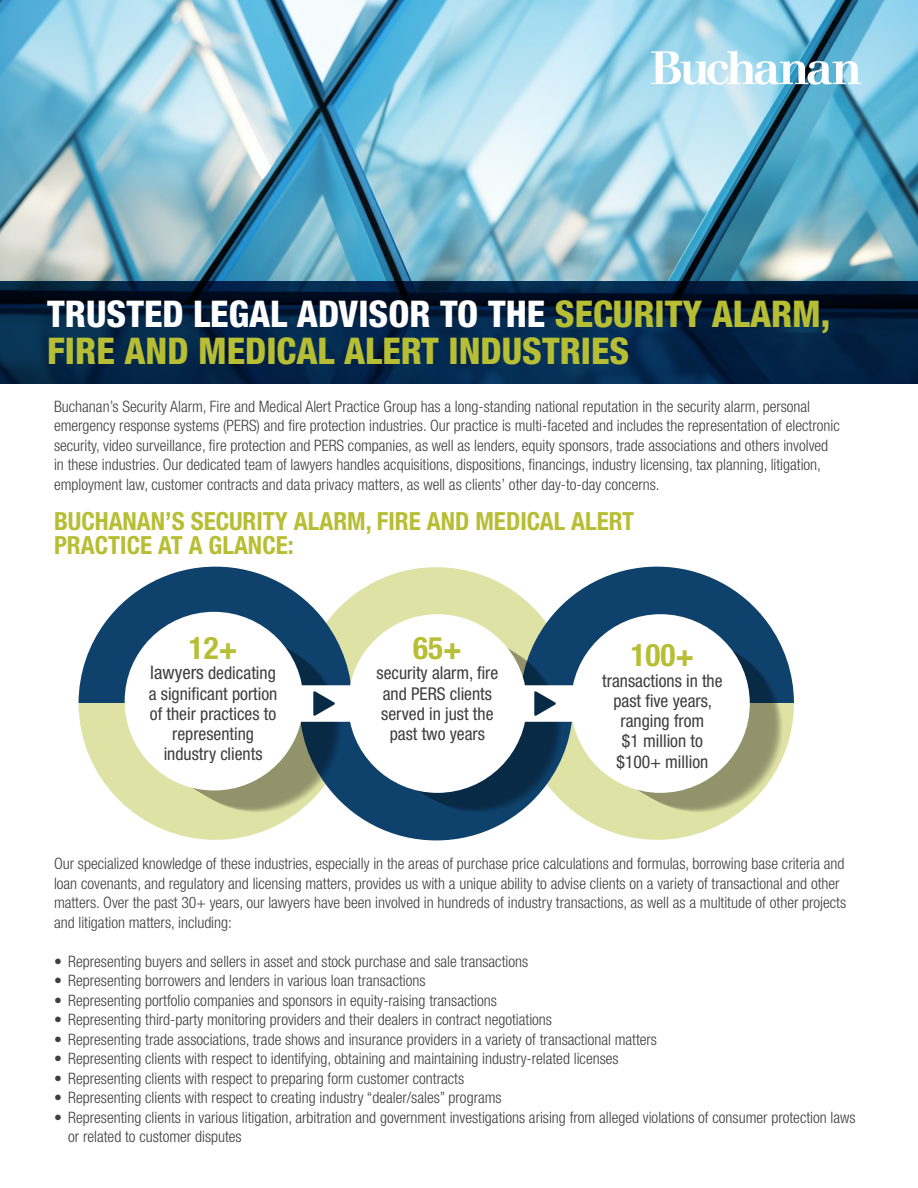
<style>
.page{position:relative;width:918px;height:1188px;background:#fff}
.page>*{position:absolute;margin:0;border:0;box-sizing:border-box;transform-origin:0 0}
.t1{font:800 condensed 36.9px/37.5px "Helvetica Neue LT Std";color:#b7be34}
.t2{font:700 condensed 31.2px "Helvetica Neue LT Std";color:#b7be34}
.t3{font:700 condensed 25.05px/24px "Helvetica Neue LT Std";color:#b7be34}
.t4{font:condensed 17.7px/20.2px "Helvetica Neue LT Std";color:#3e3e3f;text-align:center}
.t5{font:300 condensed 15.75px/19.5px "Helvetica Neue LT Std";color:#3e3e3f}
.s1{color:#fff}
.s2{font-size:18.75px}
</style>
<div class="page">
<svg style="left:79px;top:567px;width:715px;height:273px"></svg>
<div style="left:571px;top:614px;width:179px;height:179px;background:#fff;border-radius:50%"></div>
<img style="left:0;top:0;width:918px;height:281px">
<svg style="left:651px;top:51px;width:210px;height:34px"></svg>
<svg style="left:0;top:281px;width:918px;height:102px;background:#032140"></svg>
<p class="t1" style="left:47px;top:294px;width:785px"><span class="s1">TRUSTED LEGAL ADVISOR TO THE</span> SECURITY ALARM,<br>FIRE AND MEDICAL ALERT INDUSTRIES</p>
<p class="t5" style="left:54px;top:396px;width:787px">Buchanan’s Security Alarm, Fire and Medical Alert Practice Group has a long-standing national reputation in the security alarm, personal emergency response systems (PERS) and fire protection industries. Our practice is multi-faceted and includes the representation of electronic security, video surveillance, fire protection and PERS companies, as well as lenders, equity sponsors, trade associations and others involved in these industries. Our dedicated team of lawyers handles acquisitions, dispositions, financings, industry licensing, tax planning, litigation, employment law, customer contracts and data privacy matters, as well as clients’ other day-to-day concerns.</p>
<p class="t3" style="left:54px;top:509px;width:582px">BUCHANAN’S SECURITY ALARM, FIRE AND MEDICAL ALERT<br>PRACTICE AT A GLANCE:</p>
<p class="t2" style="left:189px;top:629px;width:50px">12+</p>
<p class="t4" style="left:149px;top:663px;width:130px"><span class="s2">lawyers</span> dedicating a significant portion of their practices to representing industry clients</p>
<p class="t2" style="left:413px;top:629px;width:50px">65+</p>
<p class="t4" style="left:377px;top:663px;width:123px">security alarm, fire and PERS clients served in just the past two years</p>
<p class="t2" style="left:631px;top:636px;width:65px">100+</p>
<p class="t4" style="left:602px;top:670px;width:122px">transactions in the past five years, ranging from</p>
<p class="t4" style="left:622px;top:731px;width:82px">$1 million to</p>
<p class="t4" style="left:617px;top:751px;width:93px">$100+ million</p>
<p class="t5" style="left:54px;top:854px;width:794px">Our specialized knowledge of these industries, especially in the areas of purchase price calculations and formulas, borrowing base criteria and loan covenants, and regulatory and licensing matters, provides us with a unique ability to advise clients on a variety of transactional and other matters. Over the past 30+ years, our lawyers have been involved in hundreds of industry transactions, as well as a multitude of other projects and litigation matters, including:</p>
<p class="t5" style="left:54px;top:951px;width:476px">• Representing buyers and sellers in asset and stock purchase and sale transactions</p>
<p class="t5" style="left:54px;top:971px;width:373px">• Representing borrowers and lenders in various loan transactions</p>
<p class="t5" style="left:54px;top:990px;width:445px">• Representing portfolio companies and sponsors in equity-raising transactions</p>
<p class="t5" style="left:54px;top:1010px;width:500px">• Representing third-party monitoring providers and their dealers in contract negotiations</p>
<p class="t5" style="left:54px;top:1029px;width:605px">• Representing trade associations, trade shows and insurance providers in a variety of transactional matters</p>
<p class="t5" style="left:54px;top:1049px;width:566px">• Representing clients with respect to identifying, obtaining and maintaining industry-related licenses</p>
<p class="t5" style="left:54px;top:1068px;width:412px">• Representing clients with respect to preparing form customer contracts</p>
<p class="t5" style="left:54px;top:1088px;width:449px">• Representing clients with respect to creating industry “dealer/sales” programs</p>
<p class="t5" style="left:68px;top:1107px;width:789px;text-indent:-14px">• Representing clients in various litigation, arbitration and government investigations arising from alleged violations of consumer protection laws or related to customer disputes</p>
</div>
